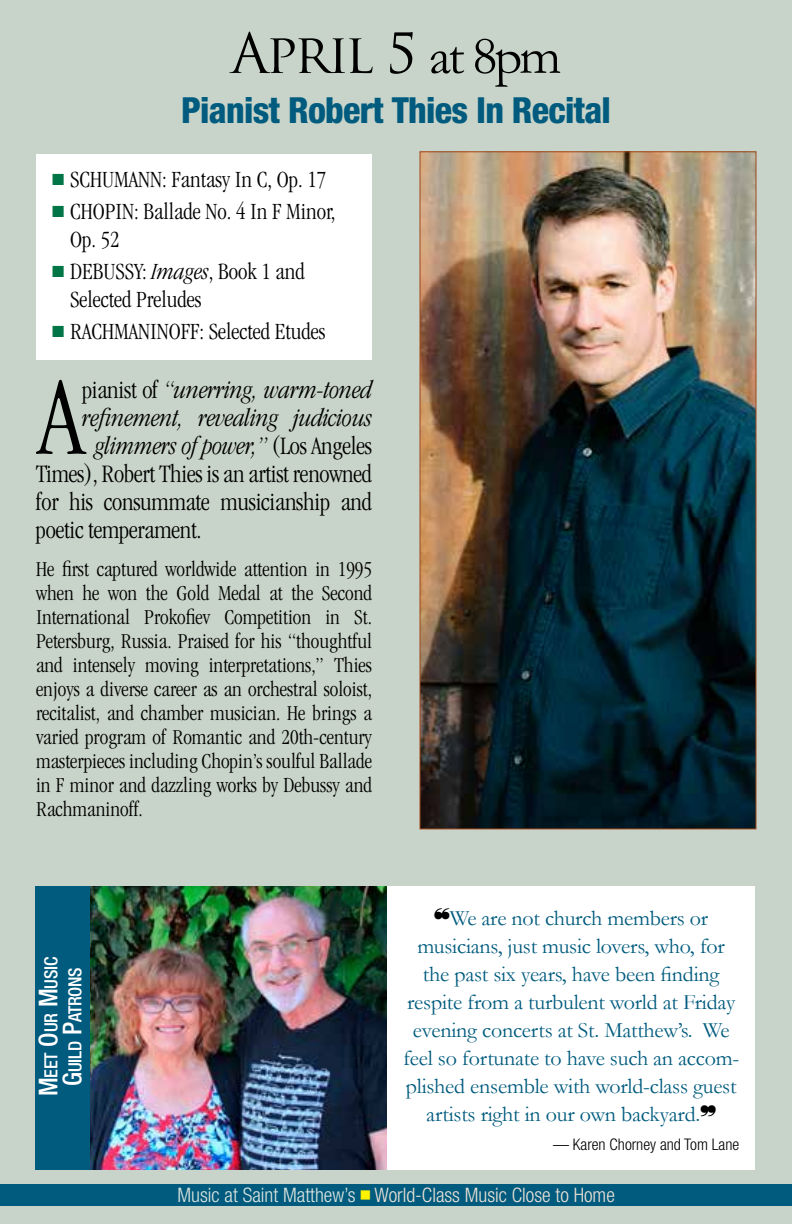
<style>
.page{position:relative;width:792px;height:1224px;background:#c8d4c9}
.page>*{position:absolute;margin:0;border:0;box-sizing:border-box;transform-origin:0 0}
.t1{font:300 condensed 114.8px "Garamond";color:#000}
.t2{font:54px "Trajan Pro";letter-spacing:-.055em;color:#000}
.t3{font:800 condensed 36px "Helvetica Neue LT Pro";letter-spacing:-.02em;color:#005b7e}
.t4{font:italic 300 condensed 26px "Garamond";letter-spacing:-.01em;color:#000}
.t5{font:300 condensed 26px "Garamond";letter-spacing:-.01em;color:#000}
.t6{font:300 condensed 24px/28px "Garamond";color:#000}
.t7{font:300 condensed 22px/24px "Garamond";color:#000;text-align:justify}
.t8{font:22px "Garamond";letter-spacing:-.01em;color:#005b7e}
.t9{font:300 condensed 20px "Helvetica Neue LT Pro";color:#efe2d7}
.t10{font:500 condensed 18.2px/24px "Helvetica Neue LT Pro";letter-spacing:-.015em;color:#fff;text-align:center}
.t11{font:300 condensed 16px "Helvetica Neue LT Pro";color:#000}
.s1{font-family:"Garamond"}
.s2{color:#007647}
.s3{font-style:italic}
.s4{font-style:normal}
.s5{font-size:26px}
.s6{color:#e0e6e0}
</style>
<div class="page">
<div style="left:0;top:1184px;width:792px;height:22px;background:#005b7e"></div>
<div style="left:36px;top:154px;width:336px;height:206px;background:#fff"></div>
<img style="left:422px;top:153px;width:332px;height:674px">
<div style="left:37px;top:886px;width:718px;height:284px;background:#fff"></div>
<div style="left:35px;top:886px;width:55px;height:283px;background:#005b7e"></div>
<img style="left:91px;top:886px;width:295px;height:283px">
<h2 class="t2" style="left:231px;top:19px;width:332px">April 5 <span class="s1">at 8pm</span></h2>
<h3 class="t3" style="left:181px;top:88px;width:431px">Pianist Robert Thies In Recital</h3>
<p class="t6" style="left:52px;top:166px;width:275px"><span class="s2">■</span> SCHUMANN: Fantasy In C, Op. 17</p>
<p class="t6" style="left:70px;top:198px;width:267px;text-indent:-18px"><span class="s2">■</span> CHOPIN: Ballade No. 4 In F Minor,<br>Op. 52</p>
<p class="t6" style="left:70px;top:258px;width:236px;text-indent:-18px"><span class="s2">■</span> DEBUSSY: <span class="s3">Images</span>, Book 1 and<br>Selected Preludes</p>
<p class="t6" style="left:52px;top:318px;width:275px"><span class="s2">■</span> RACHMANINOFF: Selected Etudes</p>
<p class="t4" style="left:82px;top:376px;width:291px"><span class="s4">pianist of</span> “unerring, warm-toned</p>
<p class="t4" style="left:82px;top:404px;width:291px">refinement, revealing judicious</p>
<p class="t4" style="left:95px;top:432px;width:279px">glimmers of power,” <span class="s4">(Los Angeles</span></p>
<p class="t5" style="left:36px;top:459px;width:338px">Times), Robert Thies is an artist renowned</p>
<p class="t5" style="left:36px;top:487px;width:338px">for his consummate musicianship and</p>
<p class="t5" style="left:36px;top:515px;width:167px">poetic temperament.</p>
<p class="t7" style="left:36px;top:557px;width:338px">He first captured worldwide attention in 1995 when he won the Gold Medal at the Second International Prokofiev Competition in St.<br>Petersburg, Russia. Praised for his “thoughtful and intensely moving interpretations,” Thies enjoys a diverse career as an orchestral soloist, recitalist, and chamber musician. He brings a varied program of Romantic and 20th-century masterpieces including Chopin’s soulful Ballade in F minor and dazzling works by Debussy and Rachmaninoff.</p>
<h1 class="t1" style="left:39px;top:355px;width:46px">A</h1>
<p class="t10" style="left:39px;top:1096px;width:141px;rotate:-90deg"><span class="s5">M</span>eet <span class="s5">O</span>ur <span class="s5">M</span>usic<br><span class="s5">G</span>uild <span class="s5">P</span>atrons</p>
<p class="t8" style="left:450px;top:903px;width:260px">We are not church members or</p>
<p class="t8" style="left:417px;top:931px;width:309px">musicians, just music lovers, who, for</p>
<p class="t8" style="left:423px;top:959px;width:298px">the past six years, have been finding</p>
<p class="t8" style="left:407px;top:987px;width:329px">respite from a turbulent world at Friday</p>
<p class="t8" style="left:413px;top:1015px;width:318px">evening concerts at St. Matthew’s. We</p>
<p class="t8" style="left:403px;top:1043px;width:338px">feel so fortunate to have such an accom-</p>
<p class="t8" style="left:406px;top:1071px;width:332px">plished ensemble with world-class guest</p>
<p class="t8" style="left:426px;top:1099px;width:275px">artists right in our own backyard.</p>
<p class="t11" style="left:553px;top:1135px;width:188px">— Karen Chorney and Tom Lane</p>
<p class="t9" style="left:178px;top:1184px;width:439px"><span class="s6">Music at Saint Matthew’s</span> <sup>■</sup> World-Class Music Close to Home</p>
</div>
